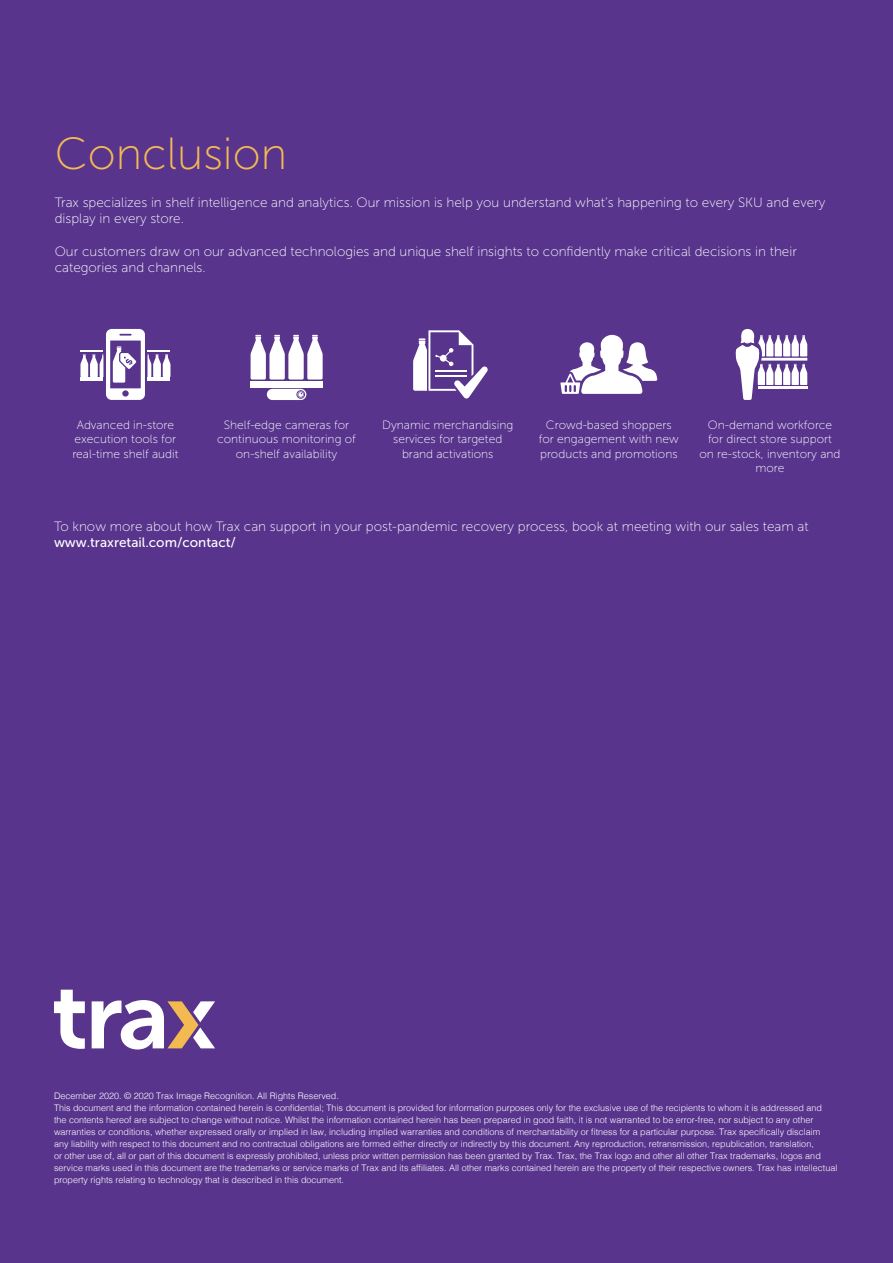
<style>
.page{position:relative;width:893px;height:1263px;background:#58348d}
.page>*{position:absolute;margin:0;border:0;box-sizing:border-box;transform-origin:0 0}
.Chapter{font:45px "Museo Sans 100";color:#f3ba53}
.Body{font:13.5px/16.2px "Museo Sans 100";color:#fff}
.Graph_-_Body{font:12px/14.4px "Museo Sans 100";color:#fff;text-align:center}
.t1{font:300 9px/12px "Helvetica";color:#fff}
.s1{font-family:"Museo Sans 500"}
</style>
<div class="page">
<svg style="left:54px;top:990px;width:31px;height:59px"></svg>
<svg style="left:92px;top:1000px;width:123px;height:49px"></svg>
<svg style="left:80px;top:329px;width:90px;height:71px"></svg>
<svg style="left:251px;top:335px;width:72px;height:45px"></svg>
<div style="left:251px;top:381px;width:72px;height:6px;background:#fff"></div>
<svg style="left:267px;top:389px;width:39px;height:11px"></svg>
<svg style="left:735px;top:329px;width:72px;height:71px"></svg>
<svg style="left:413px;top:330px;width:75px;height:68px"></svg>
<svg style="left:560px;top:335px;width:97px;height:59px"></svg>
<p class="Chapter" style="left:55px;top:129px;width:234px">Conclusion</p>
<p class="Body" style="left:55px;top:195px;width:772px">Trax specializes in shelf intelligence and analytics. Our mission is help you understand what’s happening to every SKU and every display in every store.</p>
<p class="Body" style="left:55px;top:243px;width:744px">Our customers draw on our advanced technologies and unique shelf insights to confidently make critical decisions in their categories and channels.</p>
<p class="Graph_-_Body" style="left:75px;top:418px;width:103px;text-align:left">Advanced in-store execution tools for</p>
<p class="Graph_-_Body" style="left:72px;top:447px;width:108px">real-time shelf audit</p>
<p class="Graph_-_Body" style="left:217px;top:418px;width:140px">Shelf-edge cameras for continuous monitoring of on-shelf availability</p>
<p class="Graph_-_Body" style="left:382px;top:418px;width:133px">Dynamic merchandising services for targeted brand activations</p>
<p class="Graph_-_Body" style="left:539px;top:418px;width:141px">Crowd-based shoppers for engagement with new products and promotions</p>
<p class="Graph_-_Body" style="left:699px;top:418px;width:143px">On-demand workforce for direct store support on re-stock, inventory and more</p>
<p class="Body" style="left:54px;top:518px;width:756px">To know more about how Trax can support in your post-pandemic recovery process, book at meeting with our sales team at <span class="s1">www.traxretail.com/contact/</span></p>
<p class="t1" style="left:54px;top:1090px;width:286px">December 2020. © 2020 Trax Image Recognition. All Rights Reserved.</p>
<p class="t1" style="left:54px;top:1102px;width:785px">This document and the information contained herein is confidential; This document is provided for information purposes only for the exclusive use of the recipients to whom it is addressed and<br>the contents hereof are subject to change without notice. Whilst the information contained herein has been prepared in good faith, it is not warranted to be error-free, nor subject to any other warranties or conditions, whether expressed orally or implied in law, including implied warranties and conditions of merchantability or fitness for a particular purpose. Trax specifically disclaim<br>any liability with respect to this document and no contractual obligations are formed either directly or indirectly by this document. Any reproduction, retransmission, republication, translation,<br>or other use of, all or part of this document is expressly prohibited, unless prior written permission has been granted by Trax. Trax, the Trax logo and other all other Trax trademarks, logos and service marks used in this document are the trademarks or service marks of Trax and its affiliates. All other marks contained herein are the property of their respective owners. Trax has intellectual property rights relating to technology that is described in this document.</p>
</div>
